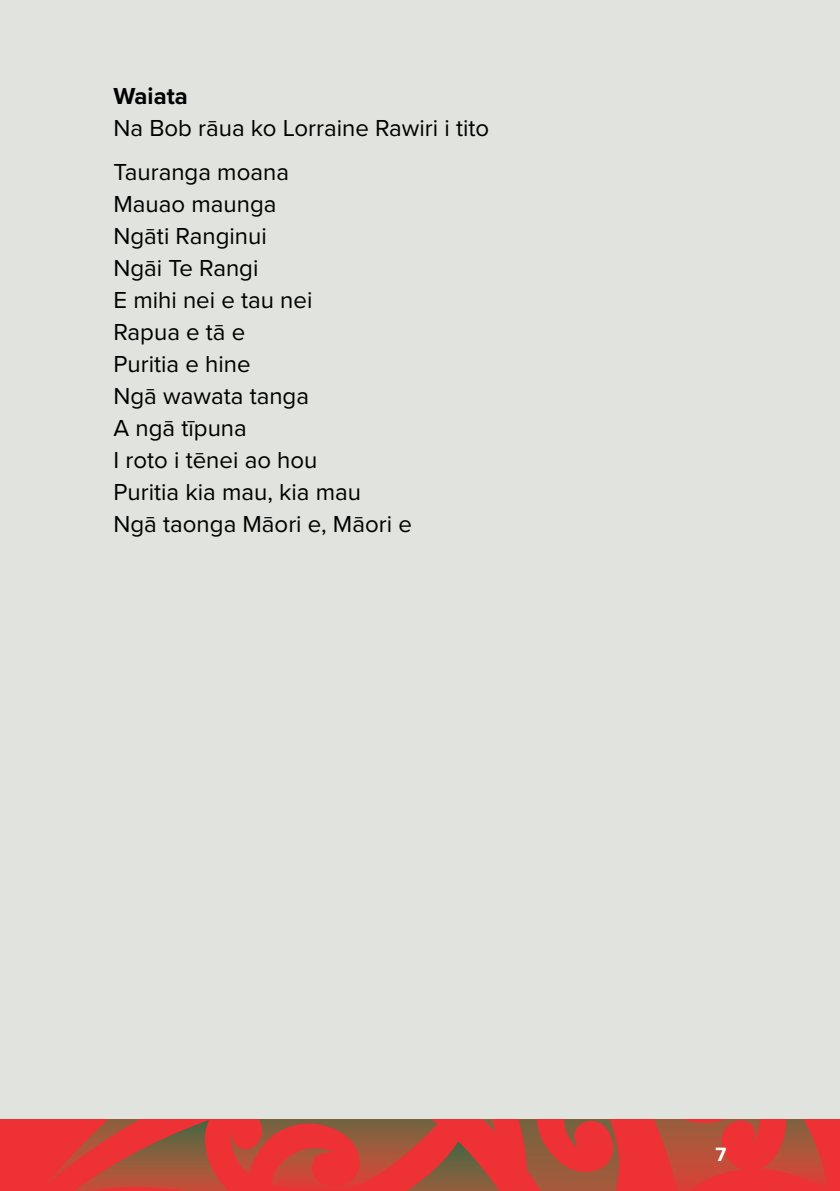
<style>
.page{position:relative;width:840px;height:1191px;background:#fff}
.page>*{position:absolute;margin:0;border:0;box-sizing:border-box;transform-origin:0 0}
.t1{font:24px/32px "Proxima Nova";color:#000}
.t2{font:700 24px "Proxima Nova";color:#000}
.t3{font:700 20px "Proxima Nova";color:#fff}
</style>
<div class="page">
<div style="left:0;top:0;width:839px;height:1191px;background:#e1e3de"></div>
<div style="left:0;top:1119px;width:839px;height:72px;background:#ee3135"></div>
<svg style="left:47px;top:1119px;width:780px;height:72px"></svg>
<p class="t2" style="left:113px;top:82px;width:76px">Waiata</p>
<p class="t1" style="left:113px;top:106px;width:377px;line-height:44px">Na Bob rāua ko Lorraine Rawiri i tito<br>Tauranga moana</p>
<p class="t1" style="left:113px;top:188px;width:300px">Mauao maunga<br>Ngāti Ranginui<br>Ngāi Te Rangi<br>E mihi nei e tau nei<br>Rapua e tā e<br>Puritia e hine<br>Ngā wawata tanga<br>A ngā tīpuna<br>I roto i tēnei ao hou<br>Puritia kia mau, kia mau<br>Ngā taonga Māori e, Māori e</p>
<p class="t3" style="left:715px;top:1142px;width:12px">7</p>
</div>
